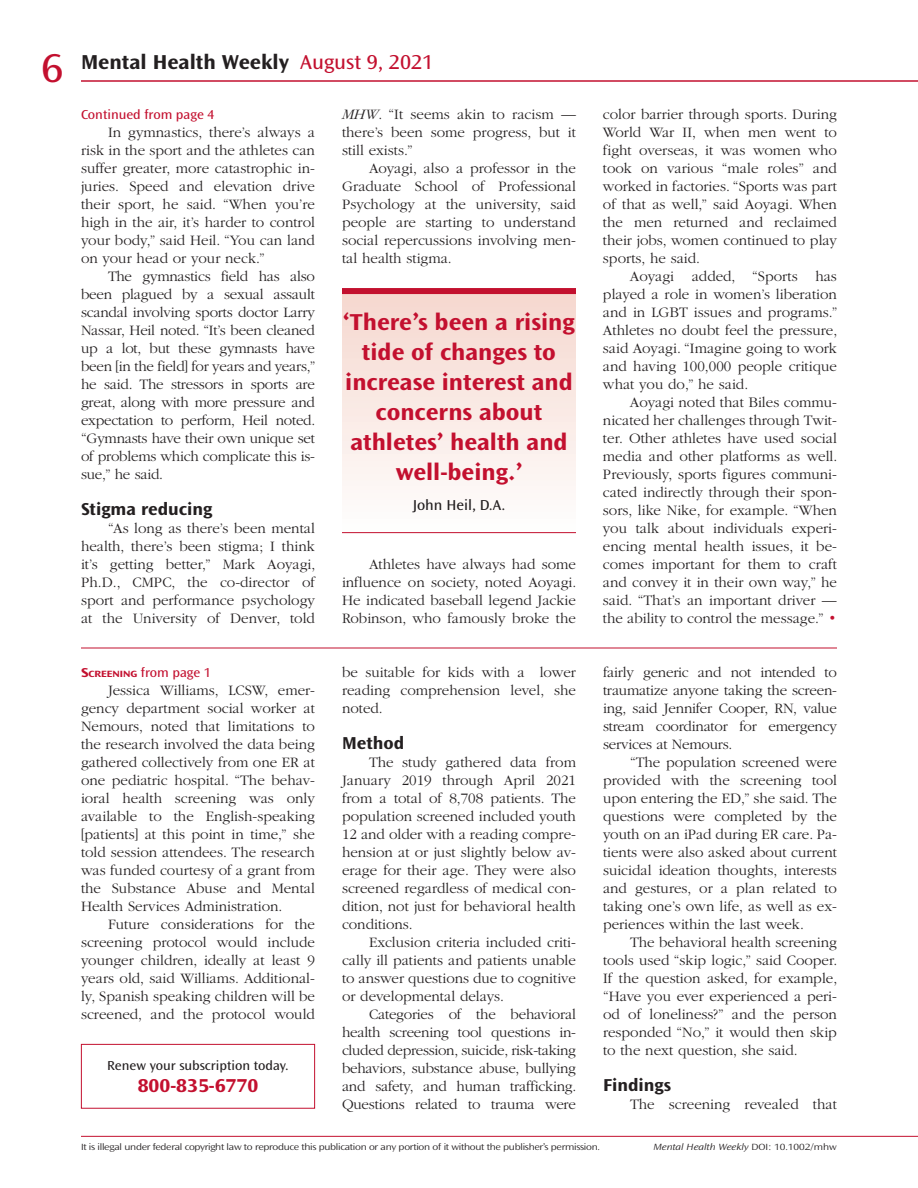
<style>
.page{position:relative;width:918px;height:1188px;background:#fff}
.page>*{position:absolute;margin:0;border:0;box-sizing:border-box;transform-origin:0 0}
.t1{font:semi-expanded 42px "Ocean Sans Std";color:#c3102f}
.t2{font:700 semi-expanded 24px/30px "Ocean Sans Std";color:#c3102f;text-align:center}
.t3{font:700 semi-expanded 21px "Ocean Sans Std";color:#231f20}
.t4{font:700 semi-expanded 19.5px "Ocean Sans Std";color:#c3102f}
.t5{font:700 semi-expanded 18px "Ocean Sans Std";color:#231f20}
.t6{font:300 15px/18px "ITC Garamond Std";color:#231f20;text-align:justify}
.t7{font:semi-expanded 15px "Ocean Sans Std";color:#231f20}
.t8{font:semi-expanded 13.5px "Ocean Sans Std";color:#c3102f}
.t9{font:semi-expanded 13.5px "Ocean Sans Std";color:#231f20}
.t10{font:300 expanded 9.3px "Ocean Sans Std";letter-spacing:-.03em;color:#231f20}
.t11{font:italic 300 expanded 9.3px "Ocean Sans Std";color:#231f20}
.s1{font-weight:400;color:#c3102f}
.s2{font-weight:700;font-stretch:expanded}
.s3{font-weight:700;font-stretch:expanded;font-size:9.45px}
.s4{font-style:italic}
.s5{color:#c3102f}
.s6{font-style:normal}
</style>
<div class="page">
<hr style="left:81px;top:1136px;width:837px;height:1px;background:#c3102f">
<hr style="left:81px;top:81px;width:837px;height:1px;background:#c3102f">
<div style="left:342px;top:288px;width:234px;height:245px;background:linear-gradient(to bottom,#f5d6cd,#fefefe)"></div>
<div style="left:342px;top:288px;width:234px;height:6px;background:#c3102f"></div>
<hr style="left:342px;top:532px;width:234px;height:1px;background:#c3102f">
<hr style="left:81px;top:648px;width:756px;height:1px;background:#c3102f">
<div style="left:81px;top:1044px;width:234px;height:65px;border:1px solid #c3102f"></div>
<h1 class="t1" style="left:41px;top:45px;width:24px">6</h1>
<h3 class="t3" style="left:81px;top:50px;width:354px">Mental Health Weekly <span class="s1">August 9, 2021</span></h3>
<p class="t8" style="left:81px;top:107px;width:135px">Continued from page 4</p>
<p class="t6" style="left:81px;top:123px;width:236px;text-indent:27px">In gymnastics, there’s always a risk in the sport and the athletes can suffer greater, more catastrophic in&shy;juries. Speed and elevation drive their sport, he said. “When you’re high in the air, it’s harder to control your body,” said Heil. “You can land on your head or your neck.”</p>
<p class="t6" style="left:81px;top:267px;width:236px;text-indent:27px">The gymnastics field has also been plagued by a sexual assault scandal involving sports doctor Larry Nassar, Heil noted. “It’s been cleaned up a lot, but these gymnasts have been [in the field] for years and years,” he said. The stressors in sports are great, along with more pressure and expectation to perform, Heil noted. “Gymnasts have their own unique set of problems which complicate this is&shy;sue,” he said.</p>
<p class="t5" style="left:81px;top:498px;width:133px">Stigma reducing</p>
<p class="t6" style="left:81px;top:519px;width:236px;text-indent:27px">“As long as there’s been mental health, there’s been stigma; I think it’s getting better,” Mark Aoyagi, Ph.D., CMPC, the co-director of sport and performance psychology at the University of Denver, told</p>
<p class="t8" style="left:81px;top:665px;width:132px"><span class="s2">S</span><span class="s3">CREENING</span> from page 1</p>
<p class="t6" style="left:81px;top:681px;width:236px;text-indent:27px">Jessica Williams, LCSW, emer&shy;gency department social worker at Nemours, noted that limitations to the research involved the data being gathered collectively from one ER at one pediatric hospital. “The behav&shy;ioral health screening was only available to the English-speaking [patients] at this point in time,” she told session attendees. The research was funded courtesy of a grant from the Substance Abuse and Mental Health Services Administration.</p>
<p class="t6" style="left:81px;top:915px;width:236px;text-indent:27px">Future considerations for the screening protocol would include younger children, ideally at least 9 years old, said Williams. Additional&shy;ly, Spanish speaking children will be screened, and the protocol would</p>
<p class="t9" style="left:107px;top:1058px;width:183px">Renew your subscription today.</p>
<h3 class="t4" style="left:138px;top:1075px;width:122px">800-835-6770</h3>
<p class="t6" style="left:342px;top:105px;width:236px"><span class="s4">MHW</span>. “It seems akin to racism — there’s been some progress, but it still exists.”</p>
<p class="t6" style="left:342px;top:159px;width:236px;text-indent:27px">Aoyagi, also a professor in the Graduate School of Professional Psychology at the university, said people are starting to understand social repercussions involving men&shy;tal health stigma.</p>
<h2 class="t2" style="left:343px;top:307px;width:233px">‘There’s been a rising tide of changes to increase interest and concerns about athletes’ health and well-being.’</h2>
<p class="t7" style="left:413px;top:497px;width:94px">John Heil, D.A.</p>
<p class="t6" style="left:342px;top:555px;width:236px;text-indent:27px">Athletes have always had some influence on society, noted Aoyagi.<br>He indicated baseball legend Jackie Robinson, who famously broke the</p>
<p class="t6" style="left:342px;top:663px;width:235px">be suitable for kids with a lower reading comprehension level, she noted.</p>
<p class="t5" style="left:342px;top:732px;width:64px">Method</p>
<p class="t6" style="left:342px;top:753px;width:236px;text-indent:27px">The study gathered data from January 2019 through April 2021 from a total of 8,708 patients. The population screened included youth 12 and older with a reading compre&shy;hension at or just slightly below av&shy;erage for their age. They were also screened regardless of medical con&shy;dition, not just for behavioral health conditions.</p>
<p class="t6" style="left:342px;top:933px;width:236px;text-indent:27px">Exclusion criteria included criti&shy;cally ill patients and patients unable to answer questions due to cognitive or developmental delays.</p>
<p class="t6" style="left:342px;top:1005px;width:236px;text-indent:27px">Categories of the behavioral health screening tool questions in&shy;cluded depression, suicide, risk-taking behaviors, substance abuse, bullying and safety, and human trafficking.<br>Questions related to trauma were</p>
<p class="t6" style="left:603px;top:105px;width:236px">color barrier through sports. During World War II, when men went to fight overseas, it was women who took on various “male roles” and worked in factories. “Sports was part of that as well,” said Aoyagi. When the men returned and reclaimed their jobs, women continued to play sports, he said.</p>
<p class="t6" style="left:603px;top:267px;width:236px;text-indent:27px">Aoyagi added, “Sports has played a role in women’s liberation and in LGBT issues and programs.” Athletes no doubt feel the pressure, said Aoyagi. “Imagine going to work and having 100,000 people critique what you do,” he said.</p>
<p class="t6" style="left:603px;top:393px;width:236px;text-indent:27px">Aoyagi noted that Biles commu&shy;nicated her challenges through Twit&shy;ter. Other athletes have used social media and other platforms as well.<br>Previously, sports figures communi&shy;cated indirectly through their spon&shy;sors, like Nike, for example. “When you talk about individuals experi&shy;encing mental health issues, it be&shy;comes important for them to craft and convey it in their own way,” he said. “That’s an important driver — the ability to control the message.” <span class="s5">•</span></p>
<p class="t6" style="left:603px;top:663px;width:236px">fairly generic and not intended to traumatize anyone taking the screen&shy;ing, said Jennifer Cooper, RN, value stream coordinator for emergency services at Nemours.</p>
<p class="t6" style="left:603px;top:753px;width:236px;text-indent:27px">“The population screened were provided with the screening tool upon entering the ED,” she said. The questions were completed by the youth on an iPad during ER care. Pa&shy;tients were also asked about current suicidal ideation thoughts, interests and gestures, or a plan related to taking one’s own life, as well as ex&shy;periences within the last week.</p>
<p class="t6" style="left:603px;top:933px;width:236px;text-indent:27px">The behavioral health screening tools used “skip logic,” said Cooper.<br>If the question asked, for example, “Have you ever experienced a peri&shy;od of loneliness?” and the person responded “No,” it would then skip to the next question, she said.</p>
<p class="t5" style="left:603px;top:1074px;width:70px">Findings</p>
<p class="t6" style="left:630px;top:1095px;width:208px">The screening revealed that</p>
<p class="t10" style="left:81px;top:1141px;width:521px">It is illegal under federal copyright law to reproduce this publication or any portion of it without the publisher’s permission.</p>
<p class="t11" style="left:654px;top:1142px;width:185px">Mental Health Weekly <span class="s6">DOI: 10.1002/mhw</span></p>
</div>
